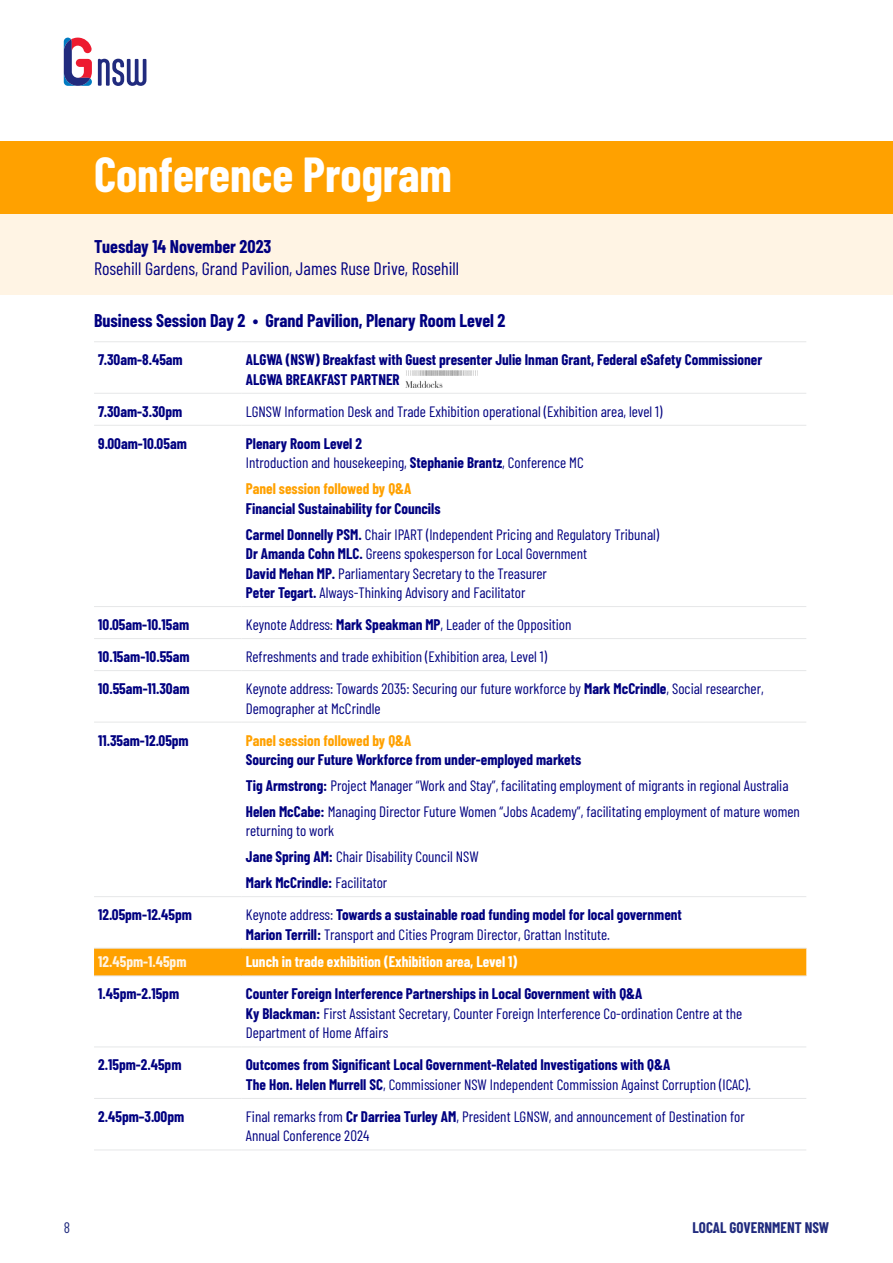
<style>
.page{position:relative;width:893px;height:1263px;background:#fff}
.page>*{position:absolute;margin:0;border:0;box-sizing:border-box;transform-origin:0 0}
.t1{font:700 48px "Barlow Condensed";color:#fff}
.t2{font:700 18px "Barlow Condensed";color:#000080}
.t3{font:18px "Barlow Condensed";color:#000080}
.t4{font:15px/19.5px "Barlow Condensed";color:#000080}
.t5{font:700 15px/19.5px "Barlow Condensed";color:#000080}
.t6{font:700 15px "Barlow Condensed";color:#ffa100}
.t7{font:700 15px "Barlow Condensed";color:#fff}
.t8{font:700 15px "Barlow Condensed";color:#212b7e}
.t9{font:700 15px "Barlow Condensed";color:#fff4e4}
.t10{font:15px "Barlow Condensed";color:#212b7e}
.s1{font-weight:700}
.s2{font-weight:400}
</style>
<div class="page">
<div style="left:0;top:141px;width:893px;height:73px;background:#ffa100"></div>
<div style="left:0;top:214px;width:893px;height:80px;background:#fff4e4"></div>
<div style="left:94px;top:949px;width:712px;height:26px;background:#ffa100"></div>
<hr style="left:94px;top:341px;width:148px;height:1px;background:#e6e7e8">
<hr style="left:242px;top:341px;width:564px;height:1px;background:#e6e7e8">
<hr style="left:94px;top:393px;width:148px;height:1px;background:#e6e7e8">
<hr style="left:94px;top:425px;width:148px;height:1px;background:#e6e7e8">
<hr style="left:94px;top:606px;width:148px;height:1px;background:#e6e7e8">
<hr style="left:94px;top:638px;width:148px;height:1px;background:#e6e7e8">
<hr style="left:94px;top:670px;width:148px;height:1px;background:#e6e7e8">
<hr style="left:94px;top:722px;width:148px;height:1px;background:#e6e7e8">
<hr style="left:94px;top:896px;width:148px;height:1px;background:#e6e7e8">
<hr style="left:94px;top:948px;width:148px;height:1px;background:#e6e7e8">
<hr style="left:94px;top:975px;width:148px;height:1px;background:#e6e7e8">
<hr style="left:94px;top:1046px;width:148px;height:1px;background:#e6e7e8">
<hr style="left:94px;top:1098px;width:148px;height:1px;background:#e6e7e8">
<hr style="left:94px;top:1149px;width:148px;height:1px;background:#e6e7e8">
<hr style="left:242px;top:393px;width:564px;height:1px;background:#e6e7e8">
<hr style="left:242px;top:425px;width:564px;height:1px;background:#e6e7e8">
<hr style="left:242px;top:606px;width:564px;height:1px;background:#e6e7e8">
<hr style="left:242px;top:638px;width:564px;height:1px;background:#e6e7e8">
<hr style="left:242px;top:670px;width:564px;height:1px;background:#e6e7e8">
<hr style="left:242px;top:722px;width:564px;height:1px;background:#e6e7e8">
<hr style="left:242px;top:896px;width:564px;height:1px;background:#e6e7e8">
<hr style="left:242px;top:948px;width:564px;height:1px;background:#e6e7e8">
<hr style="left:242px;top:975px;width:564px;height:1px;background:#e6e7e8">
<hr style="left:242px;top:1046px;width:564px;height:1px;background:#e6e7e8">
<hr style="left:242px;top:1098px;width:564px;height:1px;background:#e6e7e8">
<hr style="left:242px;top:1149px;width:564px;height:1px;background:#e6e7e8">
<img style="left:406px;top:371px;width:72px;height:17px">
<svg style="left:64px;top:38px;width:28px;height:48px"></svg>
<svg style="left:98px;top:59px;width:48px;height:27px"></svg>
<h1 class="t1" style="left:94px;top:140px;width:359px">Conference Program</h1>
<p class="t2" style="left:94px;top:233px;width:179px">Tuesday 14 November 2023</p>
<p class="t3" style="left:94px;top:256px;width:367px">Rosehill Gardens, Grand Pavilion, James Ruse Drive, Rosehill</p>
<p class="t2" style="left:94px;top:308px;width:413px">Business Session Day 2 • Grand Pavilion, Plenary Room Level 2</p>
<p class="t5" style="left:98px;top:349px;width:86px">7.30am-8.45am</p>
<p class="t5" style="left:246px;top:349px;width:518px">ALGWA (NSW) Breakfast with Guest presenter Julie Inman Grant, Federal eSafety Commissioner<br>ALGWA BREAKFAST PARTNER</p>
<p class="t5" style="left:98px;top:401px;width:85px">7.30am-3.30pm</p>
<p class="t4" style="left:246px;top:400px;width:418px">LGNSW Information Desk and Trade Exhibition operational (Exhibition area, level 1)</p>
<p class="t5" style="left:98px;top:433px;width:90px">9.00am-10.05am</p>
<p class="t4" style="left:246px;top:432px;width:339px"><span class="s1">Plenary Room Level 2<br></span>Introduction and housekeeping, <span class="s1">Stephanie Brantz</span>, Conference MC</p>
<p class="t6" style="left:246px;top:478px;width:167px">Panel session followed by Q&amp;A</p>
<p class="t5" style="left:246px;top:494px;width:415px;line-height:25.8px">Financial Sustainability for Councils<br>Carmel Donnelly PSM. <span class="s2">Chair IPART (Independent Pricing and Regulatory Tribunal)</span></p>
<p class="t4" style="left:246px;top:543px;width:343px"><span class="s1">Dr Amanda Cohn MLC.</span> Greens spokesperson for Local Government<br><span class="s1">David Mehan MP.</span> Parliamentary Secretary to the Treasurer<br><span class="s1">Peter Tegart.</span> Always-Thinking Advisory and Facilitator</p>
<p class="t5" style="left:98px;top:614px;width:92px">10.05am-10.15am</p>
<p class="t4" style="left:246px;top:614px;width:327px">Keynote Address: <span class="s1">Mark Speakman MP</span>, Leader of the Opposition</p>
<p class="t5" style="left:98px;top:646px;width:93px">10.15am-10.55am</p>
<p class="t4" style="left:246px;top:646px;width:303px">Refreshments and trade exhibition (Exhibition area, Level 1)</p>
<p class="t5" style="left:98px;top:678px;width:93px">10.55am-11.30am</p>
<p class="t4" style="left:246px;top:678px;width:519px">Keynote address: Towards 2035: Securing our future workforce by <span class="s1">Mark McCrindle</span>, Social researcher,<br>Demographer at McCrindle</p>
<p class="t5" style="left:98px;top:730px;width:92px">11.35am-12.05pm</p>
<p class="t6" style="left:246px;top:729px;width:167px">Panel session followed by Q&amp;A</p>
<p class="t4" style="left:246px;top:746px;width:556px;line-height:25.8px"><span class="s1">Sourcing our Future Workforce from under-employed markets<br>Tig Armstrong:</span> Project Manager “Work and Stay”, facilitating employment of migrants in regional Australia<br><span class="s1">Helen McCabe:</span> Managing Director Future Women “Jobs Academy”, facilitating employment of mature women</p>
<p class="t4" style="left:246px;top:817px;width:234px;line-height:25.8px">returning to work<br><span class="s1">Jane Spring AM:</span> Chair Disability Council NSW<br><span class="s1">Mark McCrindle:</span> Facilitator</p>
<p class="t5" style="left:98px;top:904px;width:95px">12.05pm-12.45pm</p>
<p class="t5" style="left:246px;top:904px;width:438px"><span class="s2">Keynote address:</span> Towards a sustainable road funding model for local government<br>Marion Terrill: <span class="s2">Transport and Cities Program Director, Grattan Institute.</span></p>
<p class="t9" style="left:98px;top:951px;width:90px">12.45pm-1.45pm</p>
<p class="t7" style="left:246px;top:951px;width:273px">Lunch in trade exhibition (Exhibition area, Level 1)</p>
<p class="t5" style="left:98px;top:983px;width:82px">1.45pm-2.15pm</p>
<p class="t4" style="left:246px;top:983px;width:498px"><span class="s1">Counter Foreign Interference Partnerships in Local Government with Q&amp;A<br>Ky Blackman:</span> First Assistant Secretary, Counter Foreign Interference Co-ordination Centre at the<br>Department of Home Affairs</p>
<p class="t5" style="left:98px;top:1054px;width:85px">2.15pm-2.45pm</p>
<p class="t5" style="left:246px;top:1054px;width:507px">Outcomes from Significant Local Government-Related Investigations with Q&amp;A<br>The Hon. Helen Murrell SC<span class="s2">, Commissioner NSW Independent Commission Against Corruption (ICAC).</span></p>
<p class="t5" style="left:98px;top:1106px;width:87px">2.45pm–3.00pm</p>
<p class="t4" style="left:246px;top:1106px;width:500px">Final remarks from <span class="s1">Cr Darriea Turley AM</span>, President LGNSW, and announcement of Destination for<br>Annual Conference 2024</p>
<p class="t10" style="left:64px;top:1217px;width:8px">8</p>
<p class="t8" style="left:693px;top:1217px;width:138px">LOCAL GOVERNMENT NSW</p>
</div>
